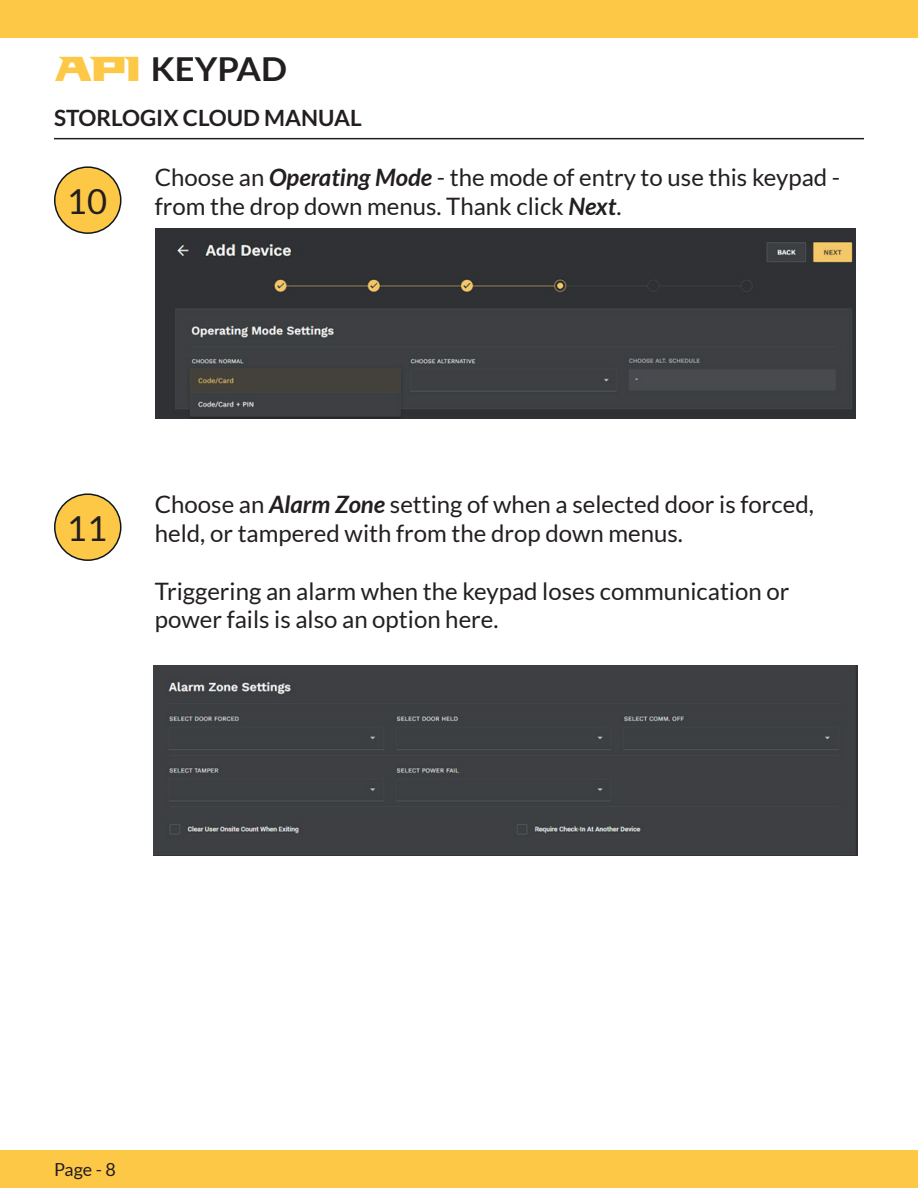
<style>
.page{position:relative;width:918px;height:1188px;background:#fff}
.page>*{position:absolute;margin:0;border:0;box-sizing:border-box;transform-origin:0 0}
.t1{font:34.5px "Lato";color:#231f20}
.t2{font:700 33px "Lato";color:#231f20;scale:1.05 1}
.t3{font:24px/28.8px "Lato";color:#231f20}
.t4{font:700 22.5px "Lato";color:#231f20}
.t5{font:18px "Lato";color:#231f20}
.s1{font-family:"Falcons Font";font-weight:400;font-size:36px;color:#fec847}
.s2{font-weight:700;font-style:italic}
</style>
<div class="page">
<div style="left:0;top:0;width:918px;height:38px;background:#fec847"></div>
<div style="left:0;top:1150px;width:918px;height:38px;background:#fec847"></div>
<hr style="left:54px;top:138px;width:810px;height:1px;background:#231f20">
<div style="left:55px;top:494px;width:66px;height:66px;background:#fec847;border-radius:50%"></div>
<div style="left:54px;top:493px;width:68px;height:68px;border:2px solid #0e1721;border-radius:50%"></div>
<div style="left:55px;top:167px;width:66px;height:66px;background:#fec847;border-radius:50%"></div>
<div style="left:54px;top:166px;width:68px;height:68px;border:2px solid #0e1721;border-radius:50%"></div>
<img style="left:155px;top:229px;width:701px;height:190px">
<div style="left:154px;top:665px;width:703px;height:190px;background:#3d3f42"></div>
<h2 class="t2" style="left:54px;top:50px;width:223px"><span class="s1">AP1</span> KEYPAD</h2>
<p class="t4" style="left:54px;top:105px;width:309px">STORLOGIX CLOUD MANUAL</p>
<h1 class="t1" style="left:67px;top:182px;width:42px">10</h1>
<p class="t3" style="left:155px;top:163px;width:687px">Choose an <span class="s2">Operating Mode</span> - the mode of entry to use this keypad - from the drop down menus. Thank click <span class="s2">Next</span>.</p>
<h1 class="t1" style="left:67px;top:509px;width:42px">11</h1>
<p class="t3" style="left:155px;top:490px;width:661px">Choose an <span class="s2">Alarm Zone</span> setting of when a selected door is forced, held, or tampered with from the drop down menus.</p>
<p class="t3" style="left:155px;top:576px;width:636px">Triggering an alarm when the keypad loses communication or power fails is also an option here.</p>
<p class="t5" style="left:54px;top:1159px;width:63px">Page - 8</p>
</div>
